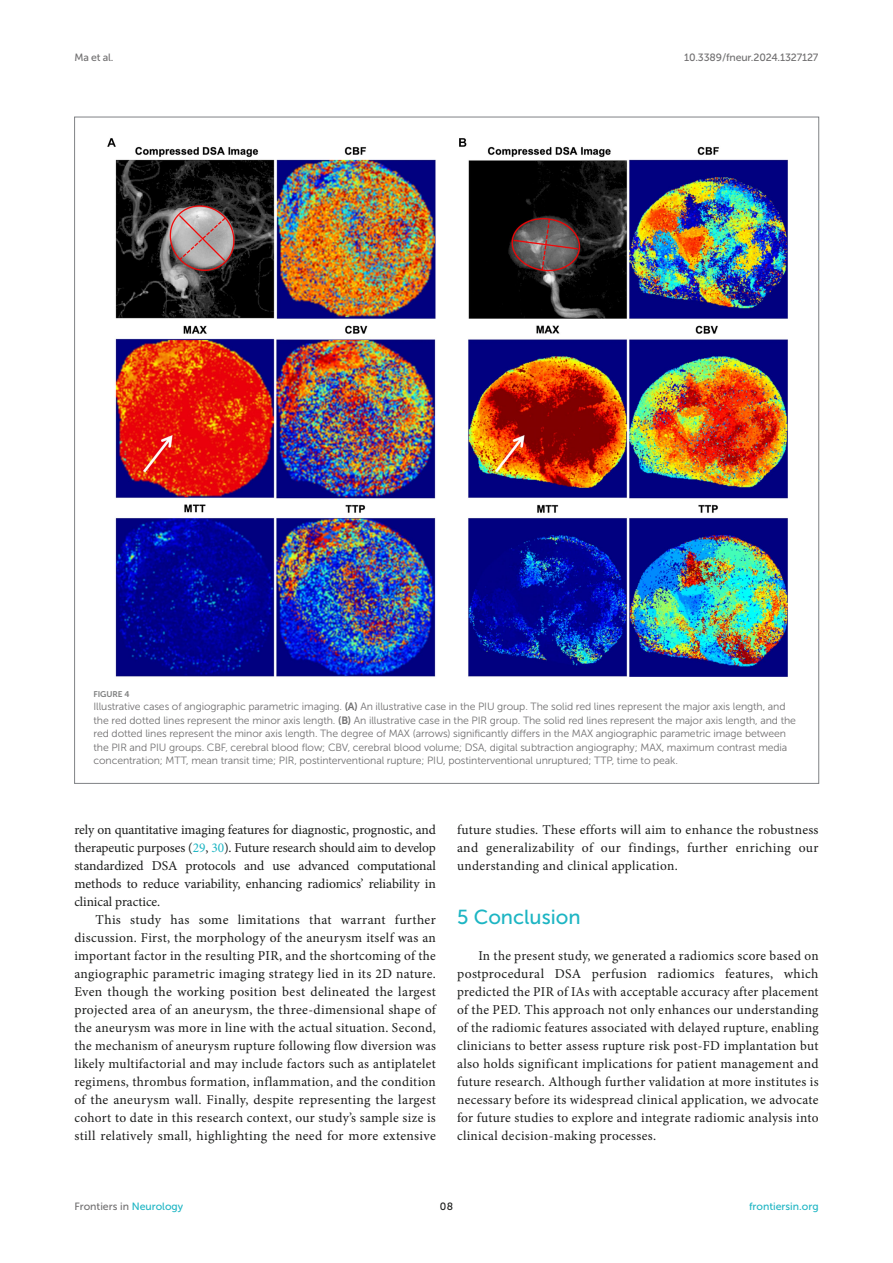
<style>
.page{position:relative;width:893px;height:1263px;background:#fff}
.page>*{position:absolute;margin:0;border:0;box-sizing:border-box;transform-origin:0 0}
.HEAD_1{font:20.25px "Museo Sans 500";color:#1db5c3}
.TEXT{font:13.5px/18px "Minion Pro";letter-spacing:.02em;color:#1b1c1b;text-align:justify}
.TEXT_FLUSH{font:13.5px/18px "Minion Pro";letter-spacing:.025em;color:#1b1c1b;text-align:justify}
.FIG_LEG{font:10.5px/13.5px "Museo Sans 300";letter-spacing:-.01em;color:#706f70}
.t1{font:10.5px "Museo Sans 500";letter-spacing:-.015em;color:#706f70}
.t2{font:10.5px "Museo Sans 500";color:#1db5c3}
.t3{font:10.5px "Museo Sans 500";color:#1b1c1b}
.FIG_HD{font:8.25px "Museo Sans 700";letter-spacing:-.01em;color:#7e7f7f}
.s1{font-family:"Museo Sans 700"}
.s2{color:#1db5c3}
</style>
<div class="page">
<img style="left:107px;top:138px;width:681px;height:539px">
<p class="t1" style="left:74px;top:51px;width:40px">Ma et al.</p>
<p class="t1" style="left:684px;top:51px;width:136px">10.3389/fneur.2024.1327127</p>
<p class="FIG_HD" style="left:94px;top:689px;width:37px">FIGURE 4</p>
<p class="FIG_LEG" style="left:94px;top:700px;width:704px">Illustrative cases of angiographic parametric imaging. <span class="s1">(A)</span> An illustrative case in the PIU group. The solid red lines represent the major axis length, and the red dotted lines represent the minor axis length. <span class="s1">(B)</span> An illustrative case in the PIR group. The solid red lines represent the major axis length, and the red dotted lines represent the minor axis length. The degree of MAX (arrows) significantly differs in the MAX angiographic parametric image between the PIR and PIU groups. CBF, cerebral blood flow; CBV, cerebral blood volume; DSA, digital subtraction angiography; MAX, maximum contrast media concentration; MTT, mean transit time; PIR, postinterventional rupture; PIU, postinterventional unruptured; TTP, time to peak.</p>
<p class="TEXT" style="left:74px;top:821px;width:363px">rely on quantitative imaging features for diagnostic, prognostic, and therapeutic purposes (<span class="s2">29</span>, <span class="s2">30</span>). Future research should aim to develop standardized DSA protocols and use advanced computational methods to reduce variability, enhancing radiomics’ reliability in clinical practice.</p>
<p class="TEXT" style="left:74px;top:911px;width:363px;text-indent:21px">This study has some limitations that warrant further discussion. First, the morphology of the aneurysm itself was an important factor in the resulting PIR, and the shortcoming of the angiographic parametric imaging strategy lied in its 2D nature.<br>Even though the working position best delineated the largest projected area of an aneurysm, the three-dimensional shape of the aneurysm was more in line with the actual situation. Second, the mechanism of aneurysm rupture following flow diversion was likely multifactorial and may include factors such as antiplatelet regimens, thrombus formation, inflammation, and the condition of the aneurysm wall. Finally, despite representing the largest cohort to date in this research context, our study’s sample size is still relatively small, highlighting the need for more extensive</p>
<p class="TEXT" style="left:457px;top:821px;width:363px">future studies. These efforts will aim to enhance the robustness and generalizability of our findings, further enriching our understanding and clinical application.</p>
<p class="HEAD_1" style="left:457px;top:906px;width:125px">5 Conclusion</p>
<p class="TEXT_FLUSH" style="left:457px;top:947px;width:363px;text-indent:21px">In the present study, we generated a radiomics score based on postprocedural DSA perfusion radiomics features, which predicted the PIR of IAs with acceptable accuracy after placement of the PED. This approach not only enhances our understanding of the radiomic features associated with delayed rupture, enabling clinicians to better assess rupture risk post-FD implantation but also holds significant implications for patient management and future research. Although further validation at more institutes is necessary before its widespread clinical application, we advocate for future studies to explore and integrate radiomic analysis into clinical decision-making processes.</p>
<p class="t1" style="left:74px;top:1200px;width:110px">Frontiers in <span class="s2">Neurology</span></p>
<p class="t3" style="left:440px;top:1200px;width:15px">08</p>
<p class="t2" style="left:749px;top:1200px;width:71px">frontiersin.org</p>
</div>
